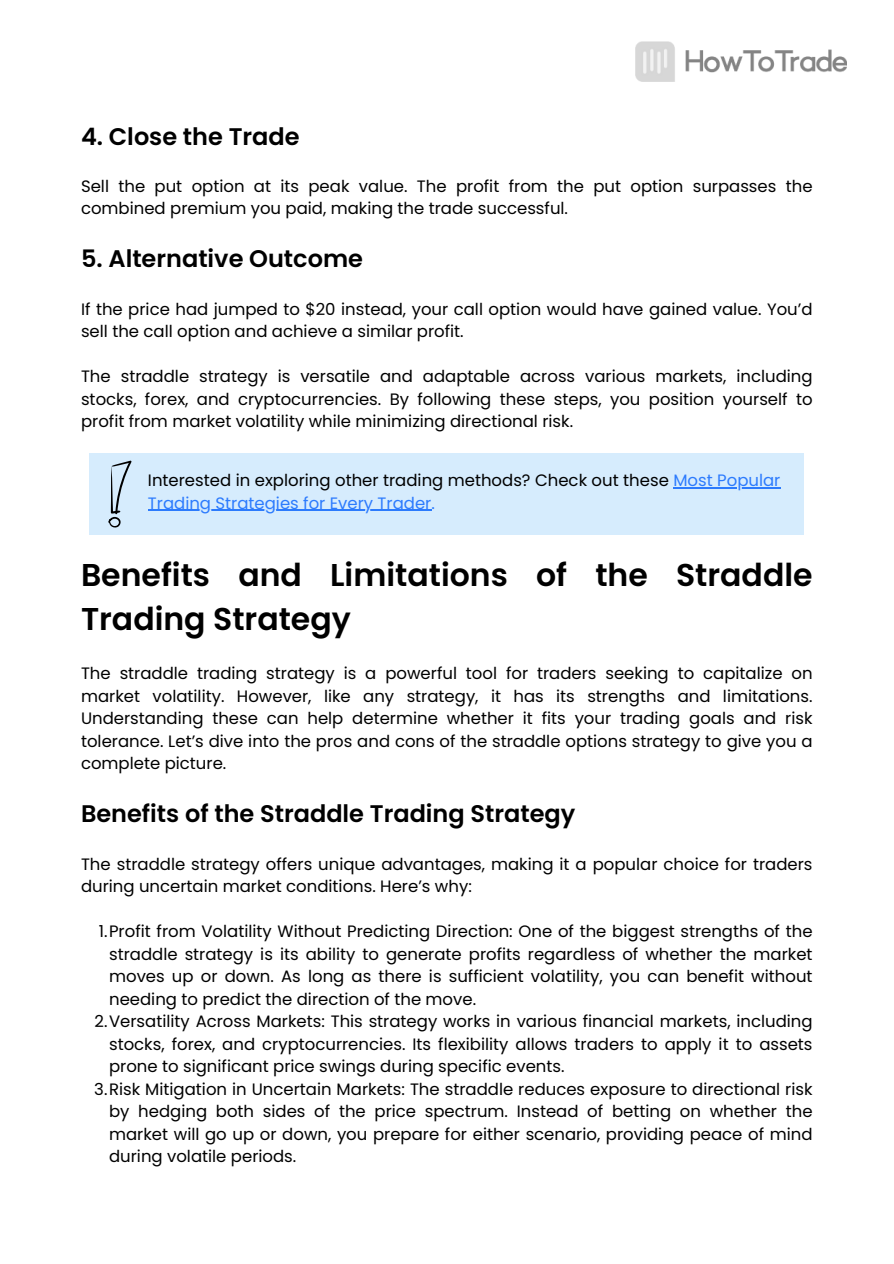
<style>
.page{position:relative;width:894px;height:1264px;background:#fff}
.page>*{position:absolute;margin:0;border:0;box-sizing:border-box;transform-origin:0 0}
.t1{font:600 31.5px/43.8px "Poppins";color:#000}
.t2{font:600 24px "Poppins";color:#000}
.t3{font:16.5px/22.5px "Poppins";color:#000}
.s1{color:#2c7bfd}
</style>
<div class="page">
<img style="left:635px;top:42px;width:211px;height:39px">
<div style="left:89px;top:453px;width:715px;height:82px;background:#d6ecfd"></div>
<svg style="left:108px;top:460px;width:24px;height:68px"></svg>
<hr style="left:673px;top:487px;width:107px;height:1px;background:#2c7bfd">
<hr style="left:148px;top:509px;width:283px;height:2px;background:#2c7bfd">
<h2 class="t2" style="left:81px;top:122px;width:220px">4. Close the Trade</h2>
<p class="t3" style="left:81px;top:175px;width:732px">Sell the put option at its peak value. The profit from the put option surpasses the combined premium you paid, making the trade successful.</p>
<h2 class="t2" style="left:81px;top:245px;width:283px">5. Alternative Outcome</h2>
<p class="t3" style="left:81px;top:297px;width:732px">If the price had jumped to $20 instead, your call option would have gained value. You’d sell the call option and achieve a similar profit.</p>
<p class="t3" style="left:81px;top:365px;width:732px;text-align:justify">The straddle strategy is versatile and adaptable across various markets, including stocks, forex, and cryptocurrencies. By following these steps, you position yourself to profit from market volatility while minimizing directional risk.</p>
<p class="t3" style="left:148px;top:469px;width:633px">Interested in exploring other trading methods? Check out these <span class="s1">Most Popular<br>Trading Strategies for Every Trader.</span></p>
<h1 class="t1" style="left:81px;top:553px;width:732px">Benefits and Limitations of the Straddle<br>Trading Strategy</h1>
<p class="t3" style="left:81px;top:662px;width:732px;text-align:justify">The straddle trading strategy is a powerful tool for traders seeking to capitalize on market volatility. However, like any strategy, it has its strengths and limitations.<br>Understanding these can help determine whether it fits your trading goals and risk tolerance. Let’s dive into the pros and cons of the straddle options strategy to give you a complete picture.</p>
<h2 class="t2" style="left:81px;top:800px;width:495px">Benefits of the Straddle Trading Strategy</h2>
<p class="t3" style="left:81px;top:852px;width:732px">The straddle strategy offers unique advantages, making it a popular choice for traders during uncertain market conditions. Here’s why:</p>
<p class="t3" style="left:99px;top:920px;width:715px">1.Profit from Volatility Without Predicting Direction: One of the biggest strengths of the</p>
<p class="t3" style="left:109px;top:942px;width:704px">straddle strategy is its ability to generate profits regardless of whether the market</p>
<p class="t3" style="left:109px;top:965px;width:704px">moves up or down. As long as there is sufficient volatility, you can benefit without</p>
<p class="t3" style="left:109px;top:987px;width:368px">needing to predict the direction of the move.</p>
<p class="t3" style="left:94px;top:1010px;width:719px">2.Versatility Across Markets: This strategy works in various financial markets, including</p>
<p class="t3" style="left:109px;top:1032px;width:704px">stocks, forex, and cryptocurrencies. Its flexibility allows traders to apply it to assets</p>
<p class="t3" style="left:109px;top:1055px;width:457px">prone to significant price swings during specific events.</p>
<p class="t3" style="left:94px;top:1077px;width:719px">3.Risk Mitigation in Uncertain Markets: The straddle reduces exposure to directional risk</p>
<p class="t3" style="left:109px;top:1100px;width:704px">by hedging both sides of the price spectrum. Instead of betting on whether the</p>
<p class="t3" style="left:109px;top:1122px;width:704px">market will go up or down, you prepare for either scenario, providing peace of mind</p>
<p class="t3" style="left:109px;top:1145px;width:189px">during volatile periods.</p>
</div>
